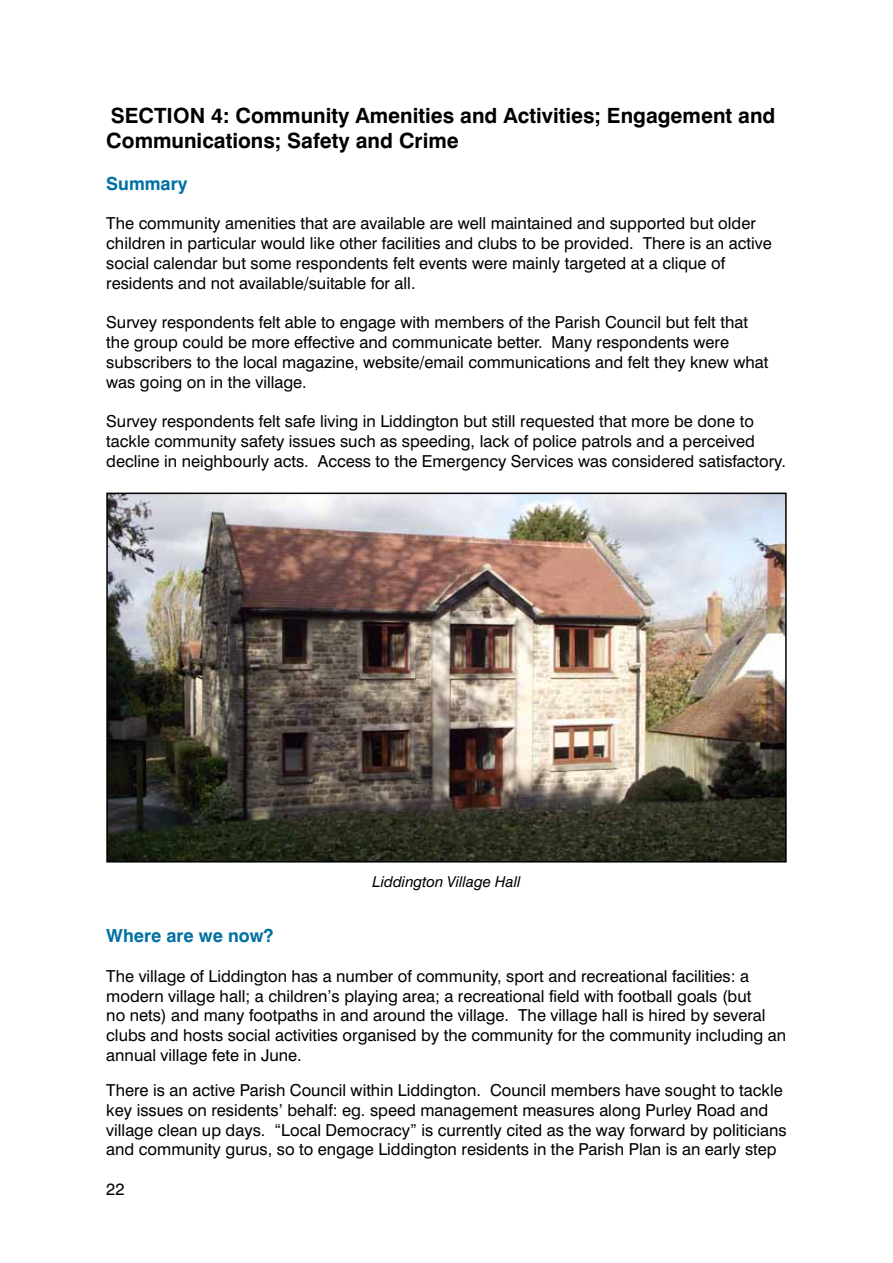
<style>
.page{position:relative;width:893px;height:1263px;background:#fff}
.page>*{position:absolute;margin:0;border:0;box-sizing:border-box;transform-origin:0 0}
.t1{font:700 21px/25.2px "Swiss 721 BT";color:#000}
.t2{font:700 18px "Swiss 721 BT";color:#0071a2}
.t3{font:16.5px/19.8px "Swiss 721 BT";color:#000}
.t4{font:italic 15px "Swiss 721 BT";color:#000}
</style>
<div class="page">
<img style="left:109px;top:496px;width:675px;height:363px">
<div style="left:106px;top:493px;width:681px;height:369px;border:2px solid #000"></div>
<p class="t1" style="left:106px;top:103px;width:671px">SECTION 4: Community Amenities and Activities; Engagement and<br>Communications; Safety and Crime</p>
<p class="t2" style="left:106px;top:172px;width:83px">Summary</p>
<p class="t3" style="left:106px;top:213px;width:667px">The community amenities that are available are well maintained and supported but older children in particular would like other facilities and clubs to be provided. There is an active social calendar but some respondents felt events were mainly targeted at a clique of residents and not available/suitable for all.</p>
<p class="t3" style="left:106px;top:312px;width:664px">Survey respondents felt able to engage with members of the Parish Council but felt that the group could be more effective and communicate better. Many respondents were subscribers to the local magazine, website/email communications and felt they knew what was going on in the village.</p>
<p class="t3" style="left:106px;top:411px;width:681px">Survey respondents felt safe living in Liddington but still requested that more be done to tackle community safety issues such as speeding, lack of police patrols and a perceived decline in neighbourly acts. Access to the Emergency Services was considered satisfactory.</p>
<p class="t4" style="left:372px;top:873px;width:150px">Liddington Village Hall</p>
<p class="t2" style="left:106px;top:925px;width:169px">Where are we now?</p>
<p class="t3" style="left:106px;top:966px;width:681px">The village of Liddington has a number of community, sport and recreational facilities: a modern village hall; a children’s playing area; a recreational field with football goals (but<br>no nets) and many footpaths in and around the village. The village hall is hired by several clubs and hosts social activities organised by the community for the community including an annual village fete in June.</p>
<p class="t3" style="left:106px;top:1080px;width:682px">There is an active Parish Council within Liddington. Council members have sought to tackle key issues on residents’ behalf: eg. speed management measures along Purley Road and village clean up days. “Local Democracy” is currently cited as the way forward by politicians and community gurus, so to engage Liddington residents in the Parish Plan is an early step</p>
<p class="t3" style="left:106px;top:1179px;width:20px">22</p>
</div>
